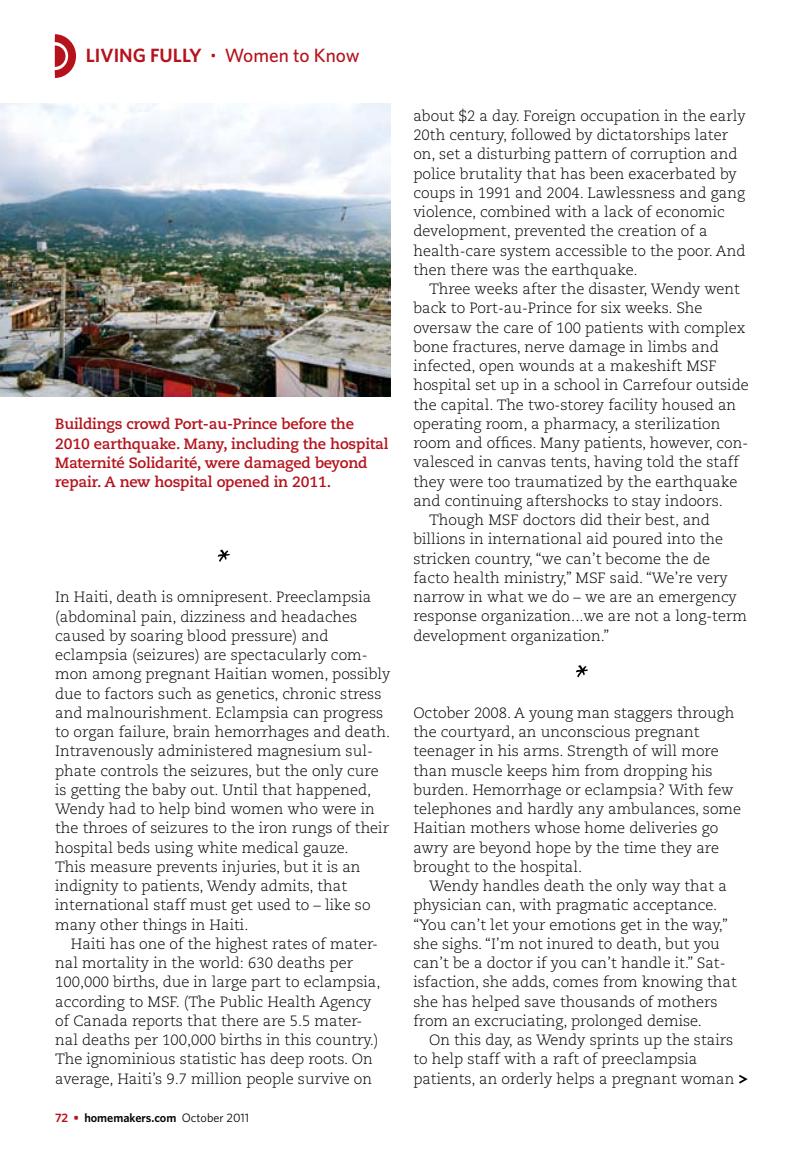
<style>
.page{position:relative;width:804px;height:1166px;background:#fff}
.page>*{position:absolute;margin:0;border:0;box-sizing:border-box;transform-origin:0 0}
.t1{font:52.5px "Brisa Alternates";color:#000}
.t2{font:600 19.25px "Whitney";color:#b5121b}
.t3{font:300 14.88px/19.2px "Caecilia LT Std";color:#000}
.t4{font:700 14.88px/19.2px "Caecilia LT Std";letter-spacing:-.015em;color:#b5121b}
.t5{font:600 12.25px "Whitney";color:#000}
.s1{font-weight:300;font-size:15.75px}
.s2{font-weight:500}
.s3{color:#b5121b}
.s4{font-weight:400}
</style>
<div class="page">
<img style="left:0;top:104px;width:390px;height:292px">
<svg style="left:54px;top:34px;width:22px;height:44px"></svg>
<svg style="left:739px;top:1075px;width:9px;height:9px"></svg>
<p class="t2" style="left:86px;top:43px;width:275px">Living Fully <span class="s1">•</span> <span class="s2">Women to Know</span></p>
<p class="t4" style="left:55px;top:415px;width:335px">Buildings crowd Port-au-Prince before the 2010 earthquake. Many, including the hospital Maternité Solidarité, were damaged beyond repair. A new hospital opened in 2011.</p>
<h1 class="t1" style="left:212px;top:540px;width:22px">*</h1>
<p class="t3" style="left:55px;top:588px;width:336px">In Haiti, death is omnipresent. Preeclampsia (abdominal pain, dizziness and headaches caused by soaring blood pressure) and eclampsia (seizures) are spectacularly com&shy;mon among pregnant Haitian women, possibly due to factors such as genetics, chronic stress and malnourishment. Eclampsia can progress to organ failure, brain hemorrhages and death.<br>Intravenously administered magnesium sul&shy;phate controls the seizures, but the only cure is getting the baby out. Until that happened, Wendy had to help bind women who were in the throes of seizures to the iron rungs of their hospital beds using white medical gauze.<br>This measure prevents injuries, but it is an indignity to patients, Wendy admits, that international staff must get used to – like so many other things in Haiti.</p>
<p class="t3" style="left:55px;top:934px;width:327px;text-indent:16px">Haiti has one of the highest rates of mater&shy;nal mortality in the world: 630 deaths per 100,000 births, due in large part to eclampsia, according to MSF. (The Public Health Agency of Canada reports that there are 5.5 mater&shy;nal deaths per 100,000 births in this country.)<br>The ignominious statistic has deep roots. On average, Haiti’s 9.7 million people survive on</p>
<p class="t5" style="left:55px;top:1109px;width:195px"><span class="s3">72 •</span> homemakers.com <span class="s4">October 2011</span></p>
<p class="t3" style="left:413px;top:106px;width:333px">about $2 a day. Foreign occupation in the early 20th century, followed by dictatorships later on, set a disturbing pattern of corruption and police brutality that has been exacerbated by coups in 1991 and 2004. Lawlessness and gang violence, combined with a lack of economic development, prevented the creation of a health-care system accessible to the poor. And then there was the earthquake.</p>
<p class="t3" style="left:429px;top:280px;width:312px">Three weeks after the disaster, Wendy went</p>
<p class="t3" style="left:413px;top:299px;width:290px">back to Port-au-Prince for six weeks. She</p>
<p class="t3" style="left:413px;top:318px;width:333px">oversaw the care of 100 patients with complex</p>
<p class="t3" style="left:413px;top:337px;width:307px">bone fractures, nerve damage in limbs and</p>
<p class="t3" style="left:413px;top:357px;width:305px">infected, open wounds at a makeshift MSF</p>
<p class="t3" style="left:413px;top:376px;width:337px">hospital set up in a school in Carrefour outside</p>
<p class="t3" style="left:413px;top:395px;width:324px">the capital. The two-storey facility housed an</p>
<p class="t3" style="left:413px;top:414px;width:308px">operating room, a pharmacy, a sterilization</p>
<p class="t3" style="left:413px;top:434px;width:336px">room and offices. Many patients, however, con-</p>
<p class="t3" style="left:413px;top:453px;width:327px">valesced in canvas tents, having told the staff</p>
<p class="t3" style="left:413px;top:472px;width:325px">they were too traumatized by the earthquake</p>
<p class="t3" style="left:413px;top:491px;width:311px">and continuing aftershocks to stay indoors.</p>
<p class="t3" style="left:429px;top:511px;width:282px">Though MSF doctors did their best, and</p>
<p class="t3" style="left:413px;top:530px;width:311px">billions in international aid poured into the</p>
<p class="t3" style="left:413px;top:549px;width:298px">stricken country, “we can’t become the de</p>
<p class="t3" style="left:413px;top:568px;width:315px">facto health ministry,” MSF said. “We’re very</p>
<p class="t3" style="left:413px;top:587px;width:325px">narrow in what we do – we are an emergency</p>
<p class="t3" style="left:413px;top:607px;width:335px">response organization...we are not a long-term</p>
<p class="t3" style="left:413px;top:626px;width:197px">development organization.”</p>
<h1 class="t1" style="left:570px;top:656px;width:22px">*</h1>
<p class="t3" style="left:413px;top:703px;width:329px">October 2008. A young man staggers through the courtyard, an unconscious pregnant teenager in his arms. Strength of will more than muscle keeps him from dropping his burden. Hemorrhage or eclampsia? With few telephones and hardly any ambulances, some Haitian mothers whose home deliveries go awry are beyond hope by the time they are brought to the hospital.</p>
<p class="t3" style="left:413px;top:876px;width:325px;text-indent:16px">Wendy handles death the only way that a physician can, with pragmatic acceptance. “You can’t let your emotions get in the way,” she sighs. “I’m not inured to death, but you can’t be a doctor if you can’t handle it.” Sat&shy;isfaction, she adds, comes from knowing that she has helped save thousands of mothers from an excruciating, prolonged demise.</p>
<p class="t3" style="left:413px;top:1030px;width:322px;text-indent:16px">On this day, as Wendy sprints up the stairs to help staff with a raft of preeclampsia patients, an orderly helps a pregnant woman</p>
</div>
